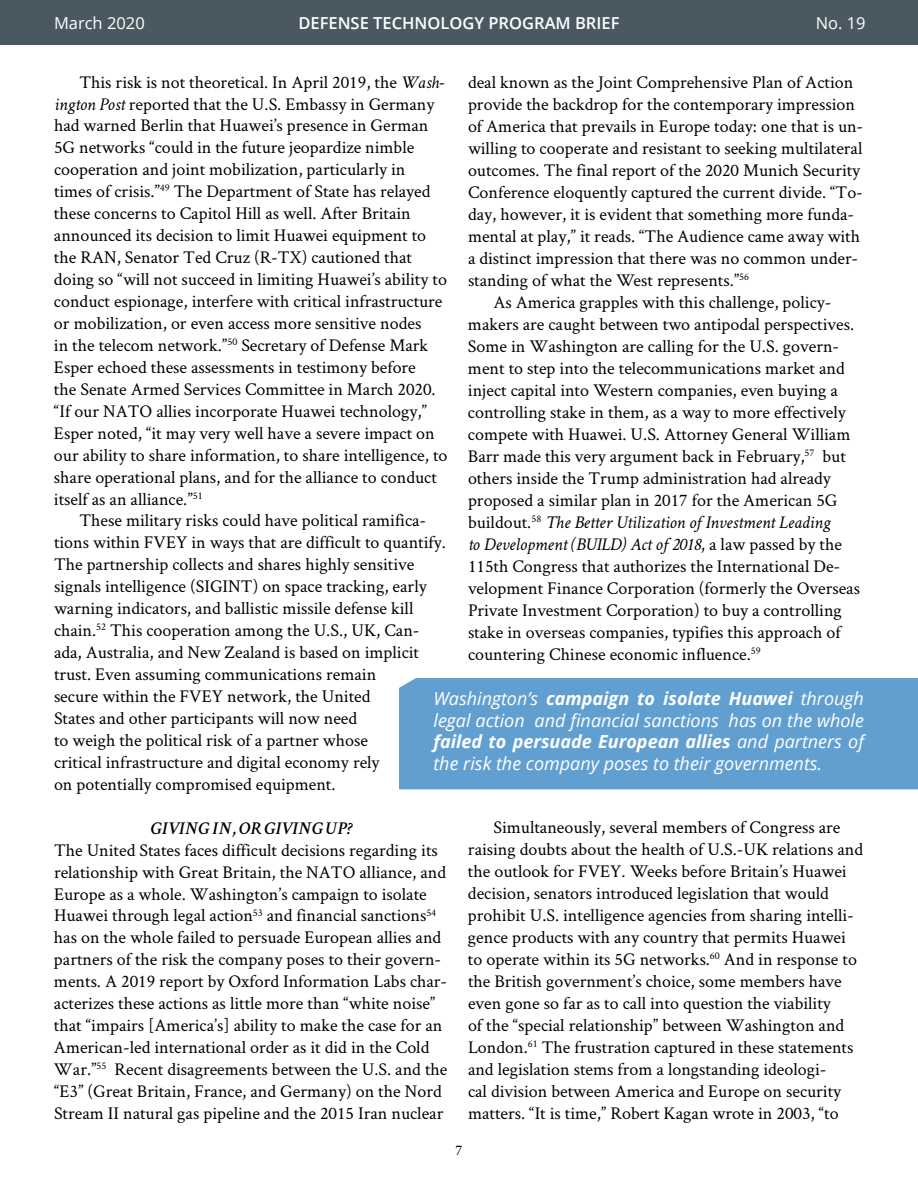
<style>
.page{position:relative;width:918px;height:1188px;background:#fff}
.page>*{position:absolute;margin:0;border:0;box-sizing:border-box;transform-origin:0 0}
.t1{font:18px/21.9px "Crimson Text";color:#000}
.t2{font:italic 18px/21.6px "Open Sans";color:#fff;text-align:justify}
.t3{font:italic 18px "Crimson Text";color:#000}
.t4{font:italic 600 18px "Crimson Text";color:#000}
.t5{font:600 16.5px "Open Sans";color:#fff}
.t6{font:16.5px "Open Sans";color:#fff}
.t7{font:15px "Crimson Text";color:#000}
.s1{font-style:normal}
.s2{font-style:italic}
.s3{font-weight:700}
</style>
<div class="page">
<div style="left:0;top:0;width:918px;height:45px;background:#4a5961"></div>
<div style="left:399px;top:678px;width:519px;height:111px;background:#629fd1"></div>
<p class="t6" style="left:54px;top:12px;width:92px">March 2020</p>
<p class="t5" style="left:298px;top:12px;width:323px">DEFENSE TECHNOLOGY PROGRAM BRIEF</p>
<p class="t6" style="left:816px;top:12px;width:51px">No. 19</p>
<p class="t1" style="left:468px;top:70px;width:387px">deal known as the Joint Comprehensive Plan of Action</p>
<p class="t1" style="left:468px;top:92px;width:389px">provide the backdrop for the contemporary impression</p>
<p class="t1" style="left:468px;top:114px;width:397px">of America that prevails in Europe today: one that is un-</p>
<p class="t1" style="left:468px;top:136px;width:396px">willing to cooperate and resistant to seeking multilateral</p>
<p class="t1" style="left:468px;top:158px;width:394px">outcomes. The final report of the 2020 Munich Security</p>
<p class="t1" style="left:468px;top:180px;width:396px">Conference eloquently captured the current divide. “To-</p>
<p class="t1" style="left:468px;top:202px;width:388px">day, however, it is evident that something more funda-</p>
<p class="t1" style="left:468px;top:224px;width:394px">mental at play,” it reads. “The Audience came away with</p>
<p class="t1" style="left:468px;top:246px;width:392px">a distinct impression that there was no common under-</p>
<p class="t1" style="left:468px;top:268px;width:283px">standing of what the West represents.”<sup>56</sup></p>
<p class="t1" style="left:494px;top:290px;width:339px">As America grapples with this challenge, policy-</p>
<p class="t1" style="left:468px;top:312px;width:388px">makers are caught between two antipodal perspectives.</p>
<p class="t1" style="left:468px;top:334px;width:373px">Some in Washington are calling for the U.S. govern-</p>
<p class="t1" style="left:468px;top:356px;width:378px">ment to step into the telecommunications market and</p>
<p class="t1" style="left:468px;top:378px;width:372px">inject capital into Western companies, even buying a</p>
<p class="t1" style="left:468px;top:400px;width:379px">controlling stake in them, as a way to more effectively</p>
<p class="t1" style="left:468px;top:422px;width:384px">compete with Huawei. U.S. Attorney General William</p>
<p class="t1" style="left:468px;top:444px;width:379px">Barr made this very argument back in February,<sup>57</sup> but</p>
<p class="t1" style="left:468px;top:466px;width:364px">others inside the Trump administration had already</p>
<p class="t1" style="left:468px;top:488px;width:371px">proposed a similar plan in 2017 for the American 5G</p>
<p class="t3" style="left:468px;top:512px;width:364px"><span class="s1">buildout.</span><sup>58</sup> The Better Utilization of Investment Leading</p>
<p class="t3" style="left:468px;top:534px;width:375px">to Development (BUILD) Act of 2018<span class="s1">, a law passed by the</span></p>
<p class="t1" style="left:468px;top:554px;width:374px">115th Congress that authorizes the International De-</p>
<p class="t1" style="left:468px;top:576px;width:394px">velopment Finance Corporation (formerly the Overseas</p>
<p class="t1" style="left:468px;top:598px;width:375px">Private Investment Corporation) to buy a controlling</p>
<p class="t1" style="left:468px;top:620px;width:374px">stake in overseas companies, typifies this approach of</p>
<p class="t1" style="left:468px;top:642px;width:294px">countering Chinese economic influence.<sup>59</sup></p>
<p class="t1" style="left:54px;top:70px;width:395px;text-indent:26px">This risk is not theoretical. In April 2019, the <span class="s2">Wash&shy;ington Post</span> reported that the U.S. Embassy in Germany had warned Berlin that Huawei’s presence in German 5G networks “could in the future jeopardize nimble cooperation and joint mobilization, particularly in times of crisis.”<sup>49</sup> The Department of State has relayed these concerns to Capitol Hill as well. After Britain announced its decision to limit Huawei equipment to the RAN, Senator Ted Cruz (R-TX) cautioned that doing so “will not succeed in limiting Huawei’s ability to conduct espionage, interfere with critical infrastructure or mobilization, or even access more sensitive nodes<br>in the telecom network.”<sup>50</sup> Secretary of Defense Mark Esper echoed these assessments in testimony before<br>the Senate Armed Services Committee in March 2020. “If our NATO allies incorporate Huawei technology,” Esper noted, “it may very well have a severe impact on our ability to share information, to share intelligence, to share operational plans, and for the alliance to conduct itself as an alliance.”<sup>51</sup></p>
<p class="t1" style="left:54px;top:509px;width:393px;text-indent:25px">These military risks could have political ramifica&shy;tions within FVEY in ways that are difficult to quantify.<br>The partnership collects and shares highly sensitive signals intelligence (SIGINT) on space tracking, early warning indicators, and ballistic missile defense kill chain.<sup>52</sup> This cooperation among the U.S., UK, Can&shy;ada, Australia, and New Zealand is based on implicit trust. Even assuming communications remain<br>secure within the FVEY network, the United<br>States and other participants will now need<br>to weigh the political risk of a partner whose<br>critical infrastructure and digital economy rely<br>on potentially compromised equipment.</p>
<p class="t4" style="left:151px;top:815px;width:204px">GIVING IN, OR GIVING UP?</p>
<p class="t1" style="left:54px;top:838px;width:395px">The United States faces difficult decisions regarding its relationship with Great Britain, the NATO alliance, and Europe as a whole. Washington’s campaign to isolate Huawei through legal action<sup>53</sup> and financial sanctions<sup>54 </sup>has on the whole failed to persuade European allies and partners of the risk the company poses to their govern&shy;ments. A 2019 report by Oxford Information Labs char&shy;acterizes these actions as little more than “white noise” that “impairs [America’s] ability to make the case for an American-led international order as it did in the Cold War.”<sup>55</sup> Recent disagreements between the U.S. and the “E3” (Great Britain, France, and Germany) on the Nord Stream II natural gas pipeline and the 2015 Iran nuclear</p>
<p class="t2" style="left:434px;top:687px;width:432px">Washington’s <span class="s3">campaign to isolate Huawei</span> through legal action and financial sanctions has on the whole <span class="s3">failed to persuade European allies</span> and partners of the risk the company poses to their governments.</p>
<p class="t1" style="left:468px;top:816px;width:397px;text-indent:26px">Simultaneously, several members of Congress are raising doubts about the health of U.S.-UK relations and the outlook for FVEY. Weeks before Britain’s Huawei decision, senators introduced legislation that would prohibit U.S. intelligence agencies from sharing intelli&shy;gence products with any country that permits Huawei to operate within its 5G networks.<sup>60</sup> And in response to the British government’s choice, some members have even gone so far as to call into question the viability<br>of the “special relationship” between Washington and London.<sup>61</sup> The frustration captured in these statements and legislation stems from a longstanding ideologi-<br>cal division between America and Europe on security matters. “It is time,” Robert Kagan wrote in 2003, “to</p>
<p class="t7" style="left:455px;top:1140px;width:9px">7</p>
</div>
